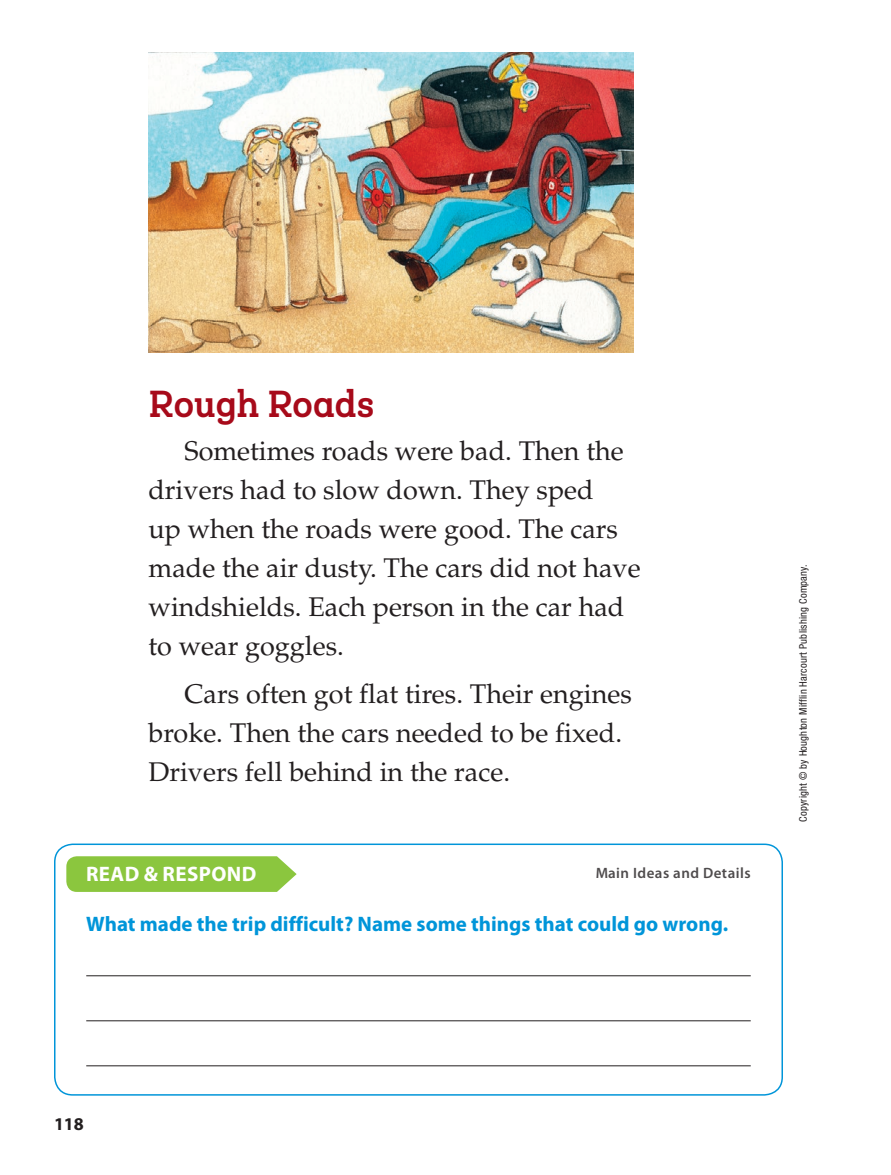
<style>
.page{position:relative;width:891px;height:1175px;background:#fff}
.page>*{position:absolute;margin:0;border:0;box-sizing:border-box;transform-origin:0 0}
.subhead{font:700 36px "Queulat HMH Cnd";color:#a70a1a}
.BodyTxt{font:27px/39px "Palatino LT Std";color:#231f20}
.p-readrespondquestio{font:700 21px "Myriad Pro";color:#0095d9}
.ReadRespond-head{font:700 21px "Myriad Pro";letter-spacing:.02em;color:#fff}
.t1{font:700 18px "Myriad Pro";color:#231f20}
.t2{font:600 15px "Myriad Pro";letter-spacing:.03em;color:#231f20}
.t3{font:condensed 10.5px "Helvetica Neue LT Std";letter-spacing:.02em;color:#231f20}
</style>
<div class="page">
<img style="left:148px;top:52px;width:485px;height:301px">
<div style="left:54px;top:843px;width:729px;height:252px;border:2px solid #0095d9;border-radius:18px"></div>
<svg style="left:66px;top:856px;width:231px;height:36px;background:#91c949"></svg>
<hr style="left:86px;top:975px;width:665px;height:1px;background:#231f20">
<hr style="left:86px;top:1020px;width:665px;height:1px;background:#231f20">
<hr style="left:86px;top:1065px;width:665px;height:1px;background:#231f20">
<p class="subhead" style="left:148px;top:379px;width:227px">Rough Roads</p>
<p class="BodyTxt" style="left:148px;top:432px;width:494px;text-indent:36px">Sometimes roads were bad. Then the drivers had to slow down. They sped<br>up when the roads were good. The cars made the air dusty. The cars did not have windshields. Each person in the car had to wear goggles.</p>
<p class="BodyTxt" style="left:148px;top:675px;width:485px;text-indent:36px">Cars often got flat tires. Their engines broke. Then the cars needed to be fixed.<br>Drivers fell behind in the race.</p>
<p class="ReadRespond-head" style="left:86px;top:862px;width:172px">READ &amp; RESPOND</p>
<p class="t2" style="left:595px;top:864px;width:157px">Main Ideas and Details</p>
<p class="p-readrespondquestio" style="left:86px;top:912px;width:643px">What made the trip difficult? Name some things that could go wrong.</p>
<p class="t3" style="left:797px;top:821px;width:259px;rotate:-90deg">Copyright © by Houghton Mifflin Harcourt Publishing Company.</p>
<p class="t1" style="left:54px;top:1113px;width:31px">118</p>
</div>
